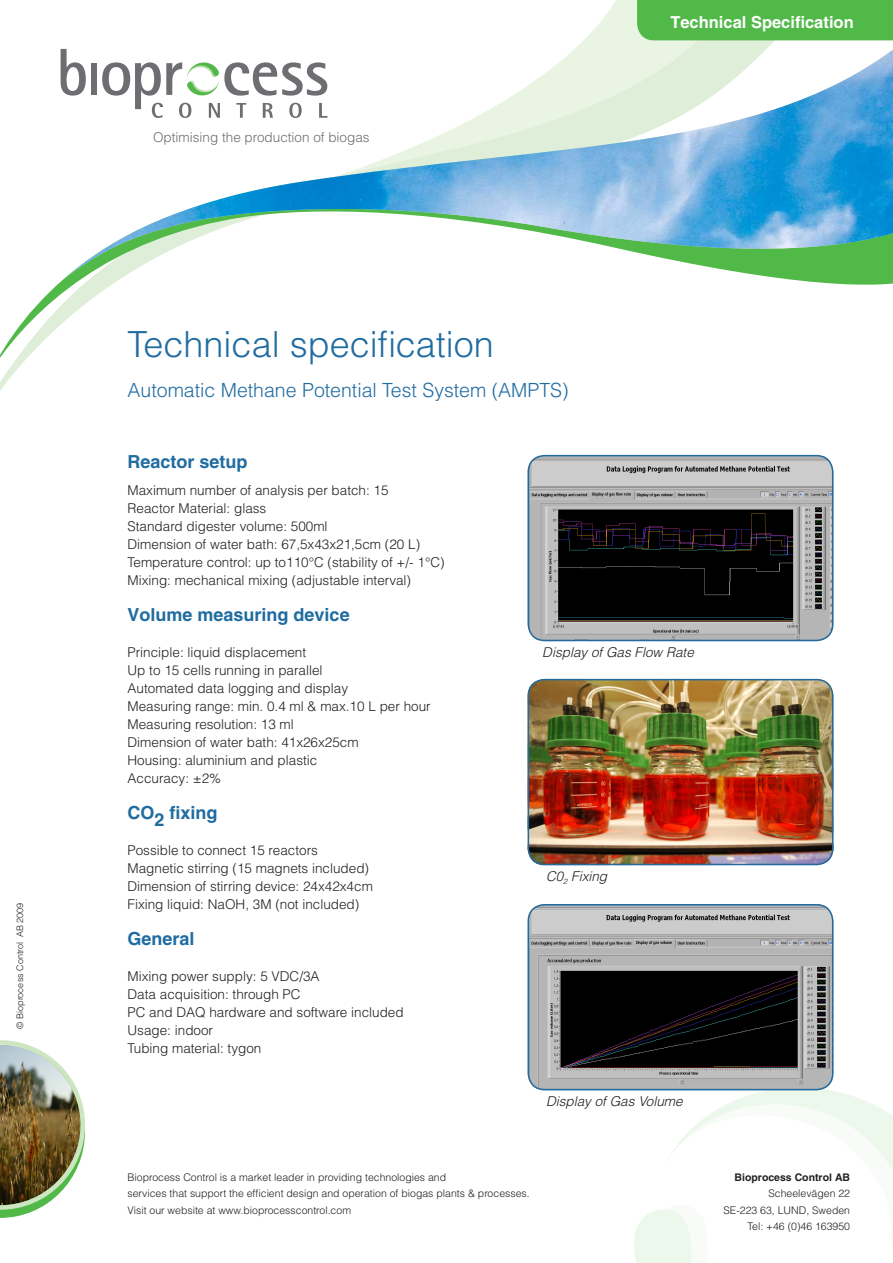
<style>
.page{position:relative;width:893px;height:1263px;background:#fff}
.page>*{position:absolute;margin:0;border:0;box-sizing:border-box;transform-origin:0 0}
.rubrik{font:300 36px "Helvetica";color:#206ca1}
.t1{font:300 19.5px "Helvetica";color:#206ca1}
.brödtext{font:700 18px "Helvetica";color:#206ca1}
.under_rubrik{font:700 18px "Helvetica";color:#206ca1}
.t2{font:700 16.5px "Helvetica";color:#fff}
.brödtext-2{font:300 13.5px "Helvetica";color:#231f20}
.t3{font:italic 300 13.5px "Helvetica";color:#231f20}
.t4{font:300 13.5px "Helvetica";color:#6d6e71}
.brödtext-3{font:300 10.5px "Helvetica";color:#231f20}
.brödtext-4{font:700 10.5px "Helvetica";color:#231f20}
.brödtext-5{font:300 9px "Helvetica";color:#231f20}
</style>
<div class="page">
<svg style="left:0;top:277px;width:893px;height:87px"></svg>
<svg style="left:66px;top:22px;width:827px;height:257px"></svg>
<svg style="left:626px;top:1090px;width:267px;height:173px"></svg>
<img style="left:66px;top:50px;width:827px;height:227px">
<img style="left:528px;top:456px;width:305px;height:185px">
<div style="left:528px;top:455px;width:305px;height:186px;border:2px solid #206ca1;border-radius:16px"></div>
<img style="left:528px;top:679px;width:305px;height:186px">
<div style="left:528px;top:679px;width:305px;height:186px;border:2px solid #206ca1;border-radius:16px"></div>
<img style="left:528px;top:904px;width:305px;height:186px">
<div style="left:528px;top:904px;width:305px;height:186px;border:2px solid #206ca1;border-radius:16px"></div>
<img style="left:0;top:1040px;width:85px;height:178px">
<div style="left:637px;top:0;width:256px;height:40px;background:#51b948"></div>
<p class="brödtext-5" style="left:14px;top:1028px;width:127px;rotate:-90deg">© Bioprocess Control AB 2009</p>
<p class="t4" style="left:153px;top:128px;width:218px">Optimising the production of biogas</p>
<p class="rubrik" style="left:128px;top:322px;width:368px">Technical specification</p>
<p class="t1" style="left:128px;top:378px;width:443px">Automatic Methane Potential Test System (AMPTS)</p>
<p class="t2" style="left:670px;top:12px;width:185px">Technical Specification</p>
<p class="under_rubrik" style="left:128px;top:451px;width:122px">Reactor setup</p>
<p class="brödtext-2" style="left:128px;top:482px;width:263px">Maximum number of analysis per batch: 15</p>
<p class="brödtext-2" style="left:128px;top:500px;width:140px">Reactor Material: glass</p>
<p class="brödtext-2" style="left:128px;top:518px;width:202px">Standard digester volume: 500ml</p>
<p class="brödtext-2" style="left:128px;top:536px;width:294px">Dimension of water bath: 67,5x43x21,5cm (20 L)</p>
<p class="brödtext-2" style="left:128px;top:554px;width:319px">Temperature control: up to110°C (stability of +/- 1°C)</p>
<p class="brödtext-2" style="left:128px;top:572px;width:285px">Mixing: mechanical mixing (adjustable interval)</p>
<p class="brödtext" style="left:128px;top:603px;width:224px">Volume measuring device</p>
<p class="brödtext-2" style="left:128px;top:644px;width:180px">Principle: liquid displacement</p>
<p class="brödtext-2" style="left:128px;top:662px;width:197px">Up to 15 cells running in parallel</p>
<p class="brödtext-2" style="left:128px;top:680px;width:222px">Automated data logging and display</p>
<p class="brödtext-2" style="left:128px;top:698px;width:305px">Measuring range: min. 0.4 ml &amp; max.10 L per hour</p>
<p class="brödtext-2" style="left:128px;top:716px;width:168px">Measuring resolution: 13 ml</p>
<p class="brödtext-2" style="left:128px;top:734px;width:233px">Dimension of water bath: 41x26x25cm</p>
<p class="brödtext-2" style="left:128px;top:752px;width:191px">Housing: aluminium and plastic</p>
<p class="brödtext-2" style="left:128px;top:770px;width:95px">Accuracy: ±2%</p>
<p class="brödtext" style="left:128px;top:801px;width:92px">CO2 fixing</p>
<p class="brödtext-2" style="left:128px;top:842px;width:192px">Possible to connect 15 reactors</p>
<p class="brödtext-2" style="left:128px;top:860px;width:243px">Magnetic stirring (15 magnets included)</p>
<p class="brödtext-2" style="left:128px;top:878px;width:247px">Dimension of stirring device: 24x42x4cm</p>
<p class="brödtext-2" style="left:128px;top:896px;width:233px">Fixing liquid: NaOH, 3M (not included)</p>
<p class="brödtext" style="left:128px;top:927px;width:69px">General</p>
<p class="brödtext-2" style="left:128px;top:968px;width:194px">Mixing power supply: 5 VDC/3A</p>
<p class="brödtext-2" style="left:128px;top:986px;width:175px">Data acquisition: through PC</p>
<p class="brödtext-2" style="left:128px;top:1004px;width:278px">PC and DAQ hardware and software included</p>
<p class="brödtext-2" style="left:128px;top:1022px;width:87px">Usage: indoor</p>
<p class="brödtext-2" style="left:128px;top:1040px;width:135px">Tubing material: tygon</p>
<p class="t3" style="left:542px;top:644px;width:153px">Display of Gas Flow Rate</p>
<p class="t3" style="left:546px;top:868px;width:63px">C0<sub>2</sub> Fixing</p>
<p class="t3" style="left:546px;top:1093px;width:138px">Display of Gas Volume</p>
<p class="brödtext-3" style="left:128px;top:1170px;width:320px">Bioprocess Control is a market leader in providing technologies and</p>
<p class="brödtext-3" style="left:128px;top:1187px;width:404px">services that support the efficient design and operation of biogas plants &amp; processes.</p>
<p class="brödtext-3" style="left:128px;top:1203px;width:225px">Visit our website at www.bioprocesscontrol.com</p>
<p class="brödtext-4" style="left:735px;top:1170px;width:117px">Bioprocess Control AB</p>
<p class="brödtext-3" style="left:768px;top:1187px;width:83px">Scheelevägen 22</p>
<p class="brödtext-3" style="left:723px;top:1203px;width:128px">SE-223 63, LUND, Sweden</p>
<p class="brödtext-3" style="left:747px;top:1220px;width:104px">Tel: +46 (0)46 163950</p>
</div>
